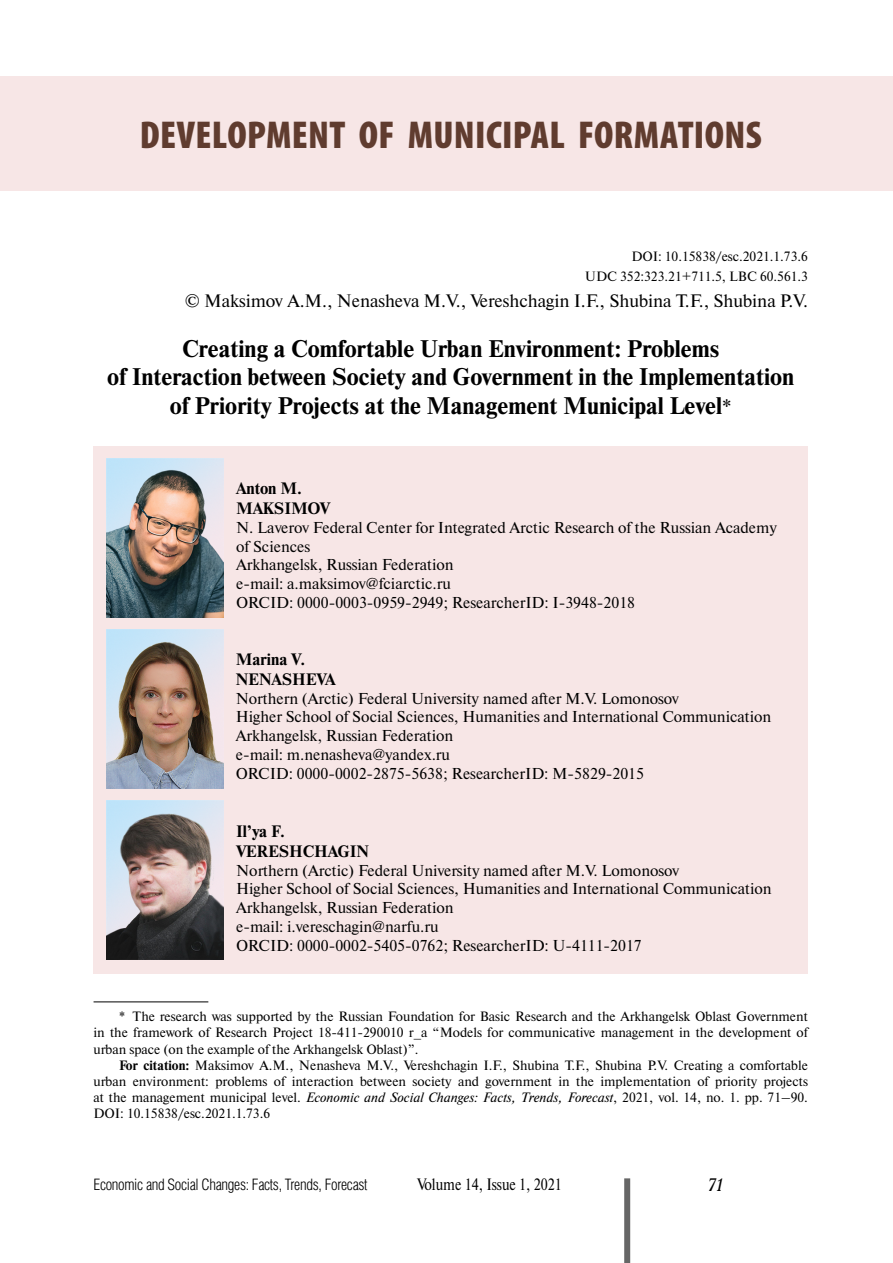
<style>
.page{position:relative;width:893px;height:1263px;background:#fff}
.page>*{position:absolute;margin:0;border:0;box-sizing:border-box;transform-origin:0 0}
.t1{font:900 condensed 39px "Myriad Pro";letter-spacing:.01em;color:#603c2f}
.t2{font:700 24px/28.8px "Newton C";color:#000;text-align:center}
.t3{font:18px "Newton C";color:#000}
.t4{font:italic 18px "Academy";color:#000}
.t5{font:700 16.5px/19.8px "Newton C";color:#000}
.t6{font:16.5px "Newton C";color:#000;scale:.85 1}
.t7{font:15.75px/18.9px "Newton C";color:#000}
.t8{font:300 15.75px "Helios Cond";letter-spacing:-.02em;color:#000}
.t9{font:13.5px/16.2px "Newton C";color:#000;text-align:justify}
.s1{font-weight:400;font-size:21px}
.s2{font-weight:700}
.s3{font-style:italic}
</style>
<div class="page">
<div style="left:624px;top:1178px;width:6px;height:85px;background:#666"></div>
<div style="left:0;top:76px;width:893px;height:114px;background:#f7e6e6"></div>
<hr style="left:94px;top:1002px;width:114px;height:1px;background:#000">
<div style="left:94px;top:446px;width:714px;height:528px;background:#f7e6e6"></div>
<img style="left:106px;top:459px;width:117px;height:158px">
<img style="left:106px;top:630px;width:117px;height:158px">
<img style="left:107px;top:801px;width:116px;height:158px">
<h1 class="t1" style="left:140px;top:110px;width:624px">DEVELOPMENT OF MUNICIPAL FORMATIONS</h1>
<p class="t9" style="left:585px;top:246px;width:225px;line-height:20.4px;text-align:right">DOI: 10.15838/esc.2021.1.73.6<br>UDC 352:323.21+711.5, LBC 60.561.3</p>
<p class="t3" style="left:185px;top:291px;width:625px">© Maksimov A.M., Nenasheva M.V., Vereshchagin I.F., Shubina T.F., Shubina P.V.</p>
<h2 class="t2" style="left:107px;top:334px;width:689px">Creating a Comfortable Urban Environment: Problems<br>of Interaction between Society and Government in the Implementation of Priority Projects at the Management Municipal Level<span class="s1">*</span></h2>
<p class="t5" style="left:236px;top:478px;width:95px">Anton M.<br>MAKSIMOV</p>
<p class="t7" style="left:236px;top:518px;width:542px">N. Laverov Federal Center for Integrated Arctic Research of the Russian Academy of Sciences<br>Arkhangelsk, Russian Federation<br>е-mail: a.maksimov@fciarctic.ru<br>ORCID: 0000-0003-0959-2949; ResearcherID: I-3948-2018</p>
<p class="t5" style="left:236px;top:649px;width:101px">Marina V.<br>NENASHEVA</p>
<p class="t7" style="left:236px;top:689px;width:537px">Northern (Arctic) Federal University named after M.V. Lomonosov<br>Higher School of Social Sciences, Humanities and International Communication Arkhangelsk, Russian Federation<br>е-mail: m.nenasheva@yandex.ru<br>ORCID: 0000-0002-2875-5638; ResearcherID: M-5829-2015</p>
<p class="t5" style="left:236px;top:821px;width:134px">Il’ya F.<br>VERESHCHAGIN</p>
<p class="t7" style="left:236px;top:861px;width:537px">Northern (Arctic) Federal University named after M.V. Lomonosov<br>Higher School of Social Sciences, Humanities and International Communication Arkhangelsk, Russian Federation<br>е-mail: i.vereschagin@narfu.ru<br>ORCID: 0000-0002-5405-0762; ResearcherID: U-4111-2017</p>
<p class="t9" style="left:94px;top:1008px;width:716px;text-indent:26px">* The research was supported by the Russian Foundation for Basic Research and the Arkhangelsk Oblast Government in the framework of Research Project 18-411-290010 r_a “Models for communicative management in the development of urban space (on the example of the Arkhangelsk Oblast)”.</p>
<p class="t9" style="left:94px;top:1057px;width:716px;text-indent:26px"><span class="s2">For citation:</span> Maksimov A.M., Nenasheva M.V., Vereshchagin I.F., Shubina T.F., Shubina P.V. Creating a comfortable urban environment: problems of interaction between society and government in the implementation of priority projects at the management municipal level. <span class="s3">Economic and Social Changes: Facts, Trends, Forecast</span>, 2021, vol. 14, no. 1. pp. 71–90.<br>DOI: 10.15838/esc.2021.1.73.6</p>
<p class="t8" style="left:94px;top:1176px;width:276px">Economic and Social Changes: Facts, Trends, Forecast</p>
<p class="t6" style="left:417px;top:1176px;width:172px">Volume 14, Issue 1, 2021</p>
<p class="t4" style="left:708px;top:1174px;width:17px">71</p>
</div>
